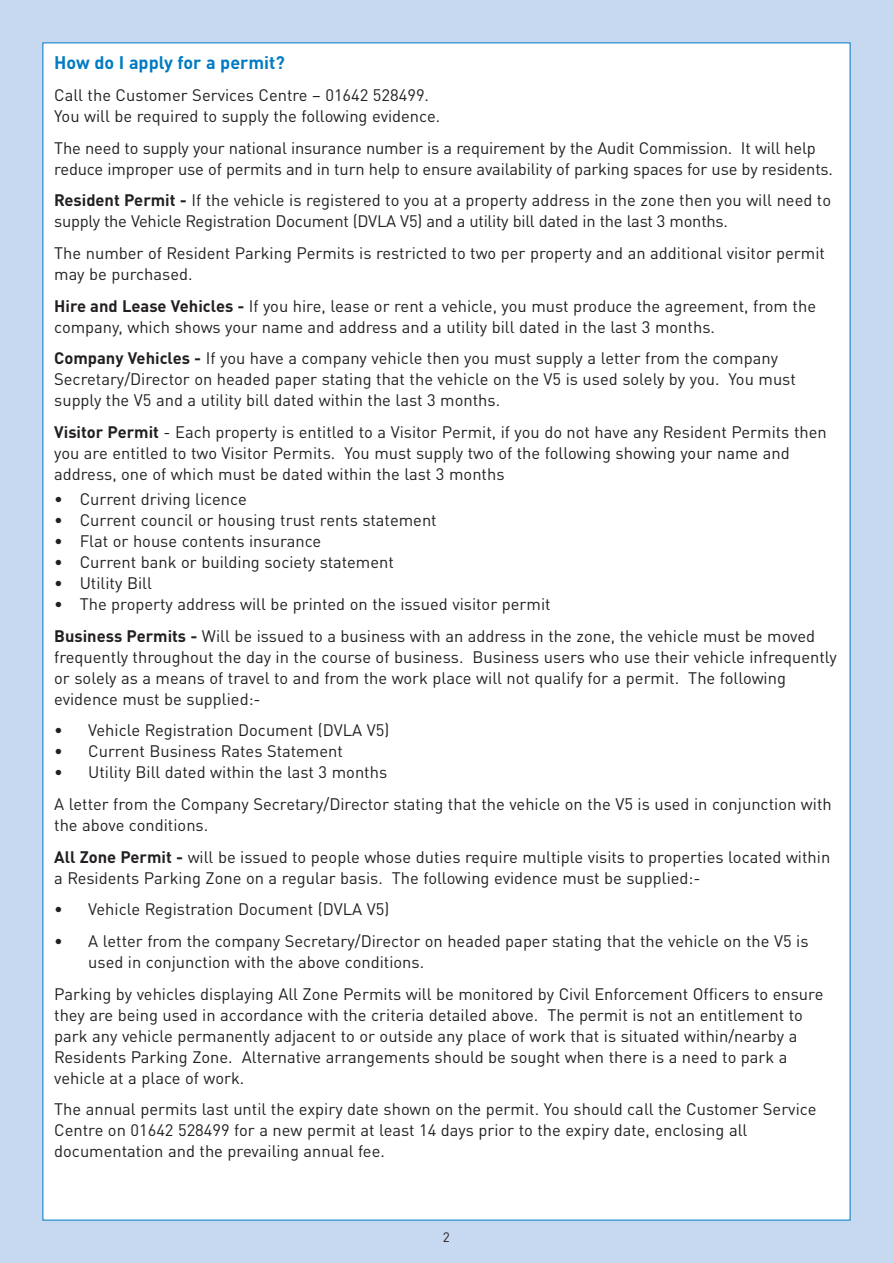
<style>
.page{position:relative;width:893px;height:1263px;background:#c6d9f0}
.page>*{position:absolute;margin:0;border:0;box-sizing:border-box;transform-origin:0 0}
.t1{font:700 18px "DIN Offc";color:#007bc3}
.t2{font:16.5px/21px "DIN Offc";color:#231f20}
.t3{font:13.5px "DIN Offc";color:#231f20}
.s1{font-weight:700}
</style>
<div class="page">
<div style="left:43px;top:43px;width:807px;height:1177px;background:#fff"></div>
<p class="t1" style="left:54px;top:51px;width:232px">How do I apply for a permit?</p>
<p class="t2" style="left:54px;top:84px;width:388px">Call the Customer Services Centre – 01642 528499.<br>You will be required to supply the following evidence.</p>
<p class="t2" style="left:54px;top:137px;width:780px">The need to supply your national insurance number is a requirement by the Audit Commission. It will help reduce improper use of permits and in turn help to ensure availability of parking spaces for use by residents.</p>
<p class="t2" style="left:54px;top:189px;width:778px"><span class="s1">Resident Permit -</span> If the vehicle is registered to you at a property address in the zone then you will need to supply the Vehicle Registration Document (DVLA V5) and a utility bill dated in the last 3 months.</p>
<p class="t2" style="left:54px;top:242px;width:772px">The number of Resident Parking Permits is restricted to two per property and an additional visitor permit may be purchased.</p>
<p class="t2" style="left:54px;top:295px;width:763px"><span class="s1">Hire and Lease Vehicles -</span> If you hire, lease or rent a vehicle, you must produce the agreement, from the company, which shows your name and address and a utility bill dated in the last 3 months.</p>
<p class="t2" style="left:54px;top:347px;width:743px"><span class="s1">Company Vehicles -</span> If you have a company vehicle then you must supply a letter from the company<br>Secretary/Director on headed paper stating that the vehicle on the V5 is used solely by you. You must supply the V5 and a utility bill dated within the last 3 months.</p>
<p class="t2" style="left:54px;top:421px;width:774px"><span class="s1">Visitor Permit</span> - Each property is entitled to a Visitor Permit, if you do not have any Resident Permits then you are entitled to two Visitor Permits. You must supply two of the following showing your name and address, one of which must be dated within the last 3 months</p>
<p class="t2" style="left:54px;top:488px;width:194px">• Current driving licence</p>
<p class="t2" style="left:54px;top:509px;width:384px">• Current council or housing trust rents statement</p>
<p class="t2" style="left:54px;top:530px;width:269px">• Flat or house contents insurance</p>
<p class="t2" style="left:54px;top:551px;width:341px">• Current bank or building society statement</p>
<p class="t2" style="left:54px;top:572px;width:99px">• Utility Bill</p>
<p class="t2" style="left:54px;top:588px;width:762px;line-height:31.7px">• The property address will be printed on the issued visitor permit<br><span class="s1">Business Permits -</span> Will be issued to a business with an address in the zone, the vehicle must be moved</p>
<p class="t2" style="left:54px;top:646px;width:784px">frequently throughout the day in the course of business. Business users who use their vehicle infrequently or solely as a means of travel to and from the work place will not qualify for a permit. The following evidence must be supplied:-</p>
<p class="t2" style="left:54px;top:720px;width:337px">• Vehicle Registration Document (DVLA V5)</p>
<p class="t2" style="left:54px;top:741px;width:290px">• Current Business Rates Statement</p>
<p class="t2" style="left:54px;top:756px;width:779px;line-height:31.7px">• Utility Bill dated within the last 3 months<br>A letter from the Company Secretary/Director stating that the vehicle on the V5 is used in conjunction with</p>
<p class="t2" style="left:54px;top:809px;width:778px;line-height:31.7px">the above conditions.<br><span class="s1">All Zone Permit -</span> will be issued to people whose duties require multiple visits to properties located within</p>
<p class="t2" style="left:54px;top:867px;width:648px">a Residents Parking Zone on a regular basis. The following evidence must be supplied:-</p>
<p class="t2" style="left:54px;top:898px;width:337px">• Vehicle Registration Document (DVLA V5)</p>
<p class="t2" style="left:88px;top:930px;width:722px;text-indent:-34px">• A letter from the company Secretary/Director on headed paper stating that the vehicle on the V5 is used in conjunction with the above conditions.</p>
<p class="t2" style="left:54px;top:983px;width:771px">Parking by vehicles displaying All Zone Permits will be monitored by Civil Enforcement Officers to ensure they are being used in accordance with the criteria detailed above. The permit is not an entitlement to park any vehicle permanently adjacent to or outside any place of work that is situated within/nearby a Residents Parking Zone. Alternative arrangements should be sought when there is a need to park a vehicle at a place of work.</p>
<p class="t2" style="left:54px;top:1098px;width:764px">The annual permits last until the expiry date shown on the permit. You should call the Customer Service<br>Centre on 01642 528499 for a new permit at least 14 days prior to the expiry date, enclosing all documentation and the prevailing annual fee.</p>
<p class="t3" style="left:443px;top:1229px;width:9px">2</p>
</div>
